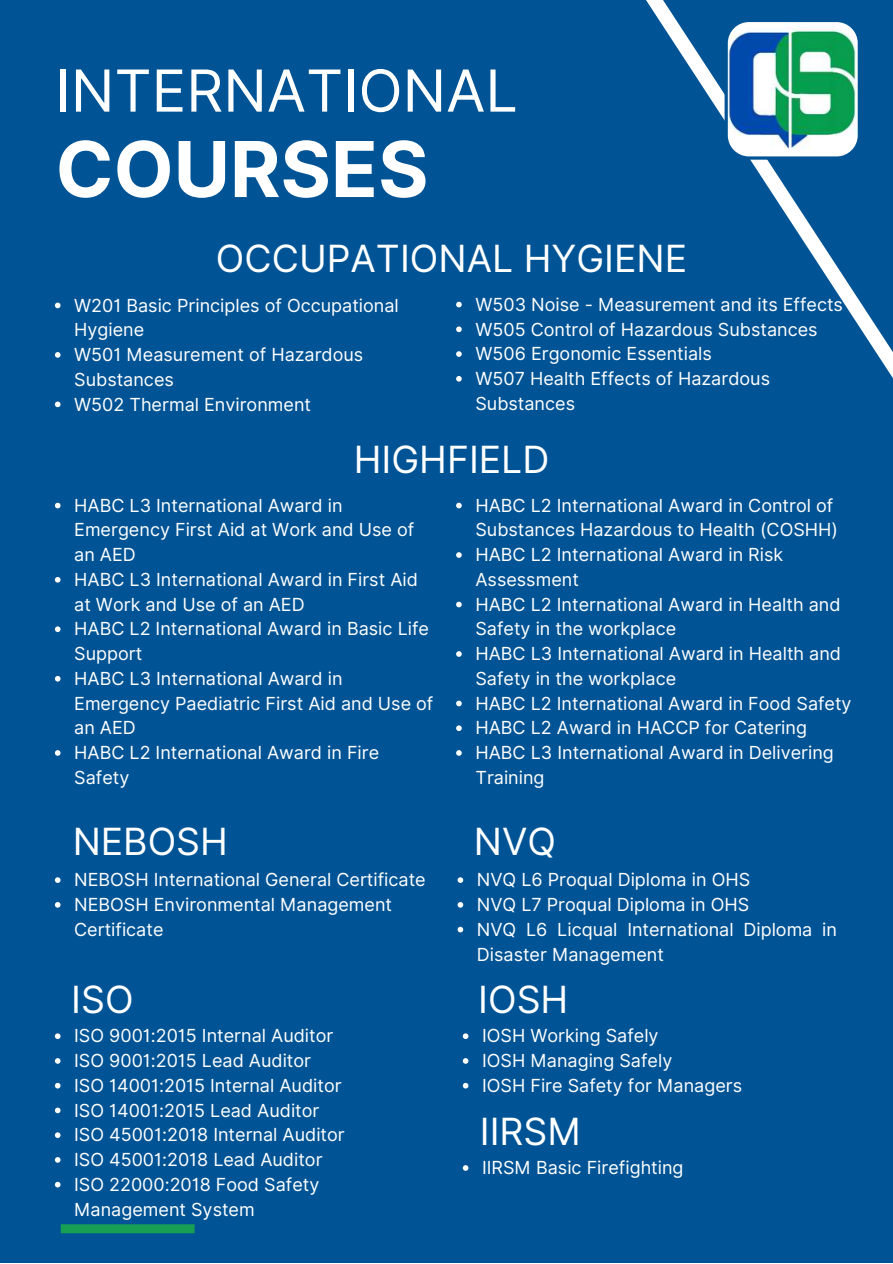
<style>
.page{position:relative;width:893px;height:1264px;background:#fff}
.page>*{position:absolute;margin:0;border:0;box-sizing:border-box;transform-origin:0 0}
.t1{font:700 76.95px "Inter";color:#fff}
.t2{font:57.9px "Inter";color:#fff}
.t3{font:37.5px "Inter";color:#fff}
.t4{font:18px/24.8px "Inter";color:#fff}
</style>
<div class="page">
<div style="left:0;top:0;width:892px;height:1262px;background:#005495"></div>
<div style="left:61px;top:1224px;width:133px;height:9px;background:#179f53"></div>
<svg style="left:55px;top:302px;width:5px;height:6px"></svg>
<svg style="left:55px;top:352px;width:5px;height:6px"></svg>
<svg style="left:55px;top:401px;width:5px;height:6px"></svg>
<svg style="left:646px;top:0;width:246px;height:377px"></svg>
<svg style="left:724px;top:19px;width:136px;height:140px;background:#68acab"></svg>
<svg style="left:456px;top:302px;width:5px;height:5px"></svg>
<svg style="left:456px;top:326px;width:5px;height:6px"></svg>
<svg style="left:456px;top:351px;width:5px;height:6px"></svg>
<svg style="left:456px;top:376px;width:5px;height:5px"></svg>
<svg style="left:55px;top:503px;width:5px;height:5px"></svg>
<svg style="left:55px;top:577px;width:5px;height:5px"></svg>
<svg style="left:55px;top:626px;width:5px;height:6px"></svg>
<svg style="left:55px;top:676px;width:5px;height:5px"></svg>
<svg style="left:55px;top:750px;width:5px;height:5px"></svg>
<svg style="left:456px;top:503px;width:5px;height:5px"></svg>
<svg style="left:456px;top:552px;width:5px;height:6px"></svg>
<svg style="left:456px;top:601px;width:5px;height:6px"></svg>
<svg style="left:456px;top:651px;width:5px;height:5px"></svg>
<svg style="left:456px;top:700px;width:5px;height:6px"></svg>
<svg style="left:456px;top:725px;width:5px;height:6px"></svg>
<svg style="left:456px;top:750px;width:5px;height:5px"></svg>
<svg style="left:55px;top:877px;width:5px;height:5px"></svg>
<svg style="left:55px;top:902px;width:5px;height:5px"></svg>
<svg style="left:457px;top:877px;width:6px;height:5px"></svg>
<svg style="left:457px;top:902px;width:6px;height:5px"></svg>
<svg style="left:457px;top:926px;width:6px;height:6px"></svg>
<svg style="left:55px;top:1033px;width:5px;height:6px"></svg>
<svg style="left:55px;top:1058px;width:5px;height:5px"></svg>
<svg style="left:55px;top:1082px;width:5px;height:6px"></svg>
<svg style="left:55px;top:1107px;width:5px;height:6px"></svg>
<svg style="left:55px;top:1132px;width:5px;height:5px"></svg>
<svg style="left:55px;top:1157px;width:5px;height:5px"></svg>
<svg style="left:55px;top:1181px;width:5px;height:6px"></svg>
<svg style="left:463px;top:1033px;width:5px;height:6px"></svg>
<svg style="left:463px;top:1058px;width:5px;height:5px"></svg>
<svg style="left:463px;top:1082px;width:5px;height:6px"></svg>
<svg style="left:463px;top:1165px;width:5px;height:5px"></svg>
<h2 class="t2" style="left:56px;top:56px;width:464px">INTERNATIONAL</h2>
<h1 class="t1" style="left:56px;top:123px;width:374px">COURSES</h1>
<h3 class="t3" style="left:216px;top:236px;width:472px">OCCUPATIONAL HYGIENE</h3>
<p class="t4" style="left:475px;top:292px;width:369px">W503 Noise - Measurement and its Effects<br>W505 Control of Hazardous Substances<br>W506 Ergonomic Essentials<br>W507 Health Effects of Hazardous<br>Substances</p>
<p class="t4" style="left:74px;top:293px;width:326px">W201 Basic Principles of Occupational<br>Hygiene<br>W501 Measurement of Hazardous<br>Substances<br>W502 Thermal Environment</p>
<h3 class="t3" style="left:354px;top:437px;width:197px">HIGHFIELD</h3>
<p class="t4" style="left:475px;top:493px;width:377px">HABC L2 International Award in Control of<br>Substances Hazardous to Health (COSHH)<br>HABC L2 International Award in Risk<br>Assessment<br>HABC L2 International Award in Health and<br>Safety in the workplace<br>HABC L3 International Award in Health and<br>Safety in the workplace<br>HABC L2 International Award in Food Safety<br>HABC L2 Award in HACCP for Catering<br>HABC L3 International Award in Delivering<br>Training</p>
<p class="t4" style="left:74px;top:493px;width:360px">HABC L3 International Award in<br>Emergency First Aid at Work and Use of an AED<br>HABC L3 International Award in First Aid at Work and Use of an AED<br>HABC L2 International Award in Basic Life<br>Support<br>HABC L3 International Award in<br>Emergency Paediatric First Aid and Use of an AED<br>HABC L2 International Award in Fire<br>Safety</p>
<h3 class="t3" style="left:73px;top:819px;width:157px">NEBOSH</h3>
<h3 class="t3" style="left:474px;top:819px;width:84px">NVQ</h3>
<p class="t4" style="left:74px;top:867px;width:353px">NEBOSH International General Certificate<br>NEBOSH Environmental Management<br>Certificate</p>
<p class="t4" style="left:477px;top:867px;width:361px">NVQ L6 Proqual Diploma in OHS<br>NVQ L7 Proqual Diploma in OHS<br>NVQ L6 Licqual International Diploma in<br>Disaster Management</p>
<h3 class="t3" style="left:71px;top:976px;width:64px">ISO</h3>
<h3 class="t3" style="left:478px;top:976px;width:92px">IOSH</h3>
<p class="t4" style="left:74px;top:1023px;width:272px">ISO 9001:2015 Internal Auditor<br>ISO 9001:2015 Lead Auditor<br>ISO 14001:2015 Internal Auditor<br>ISO 14001:2015 Lead Auditor<br>ISO 45001:2018 Internal Auditor<br>ISO 45001:2018 Lead Auditor<br>ISO 22000:2018 Food Safety<br>Management System</p>
<p class="t4" style="left:482px;top:1023px;width:261px">IOSH Working Safely<br>IOSH Managing Safely<br>IOSH Fire Safety for Managers</p>
<h3 class="t3" style="left:480px;top:1108px;width:103px">IIRSM</h3>
<p class="t4" style="left:482px;top:1155px;width:203px">IIRSM Basic Firefighting</p>
</div>
